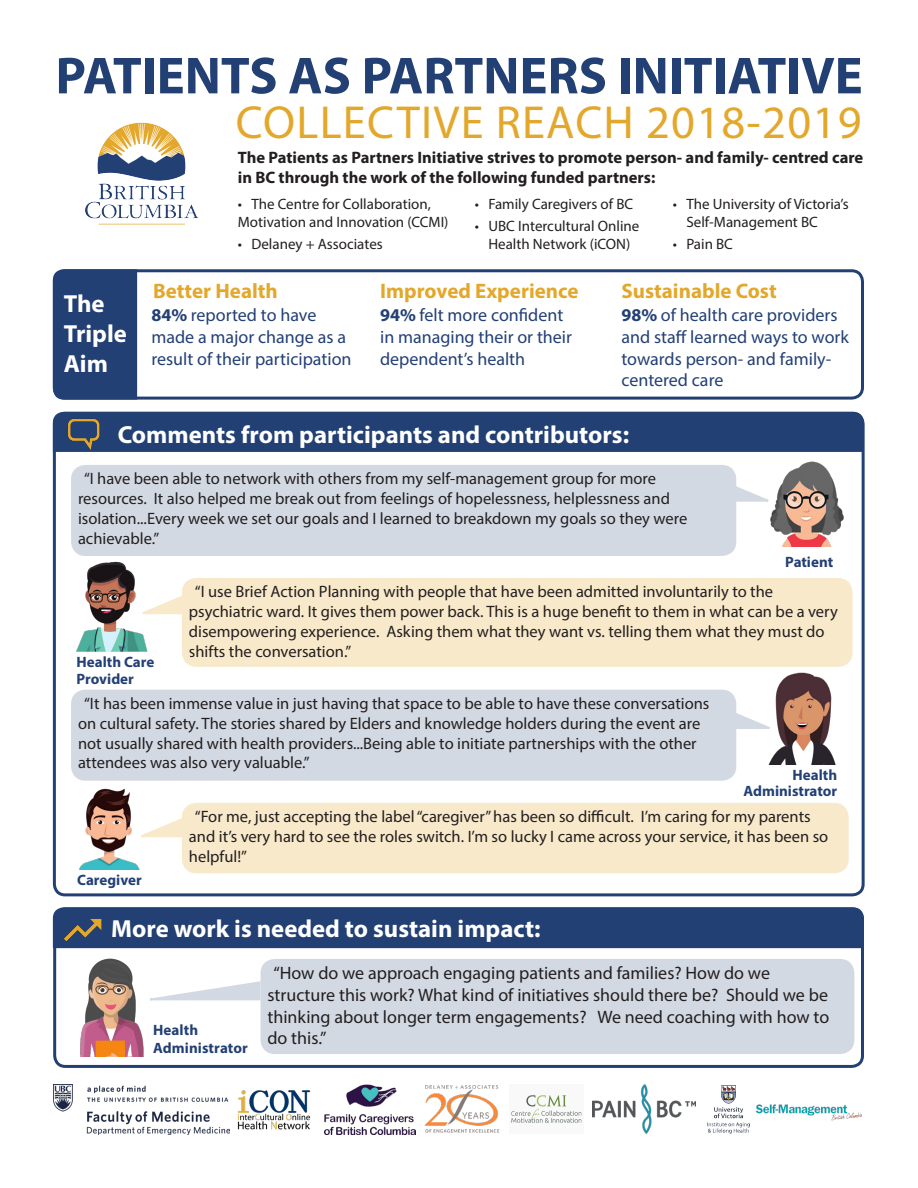
<style>
.page{position:relative;width:918px;height:1188px;background:#fff}
.page>*{position:absolute;margin:0;border:0;box-sizing:border-box;transform-origin:0 0}
.t1{font:700 52.5px "Myriad Pro";color:#234075}
.t2{font:46.5px "Myriad Pro";letter-spacing:.03em;color:#e3a82b}
.t3{font:700 24.75px/29.7px "Myriad Pro";color:#fff}
.t4{font:700 21px "Myriad Pro";color:#e3a82b}
.t5{font:18px/21.6px "Myriad Pro";color:#234075}
.Paragraph_Style_1{font:18px/21.6px "Myriad Pro";color:#231f20}
.t6{font:700 16.65px/20px "Myriad Pro";color:#231f20}
.Paragraph_Style_1-2{font:16.5px/19.8px "Myriad Pro";color:#231f20}
.t7{font:15px/18px "Myriad Pro";color:#231f20}
.t8{font:700 15px/16.5px "Myriad Pro";color:#234075}
.s1{font-weight:700}
</style>
<div class="page">
<img style="left:511px;top:1095px;width:71px;height:28px">
<img style="left:325px;top:1084px;width:90px;height:50px">
<img style="left:593px;top:1084px;width:103px;height:50px">
<img style="left:54px;top:1084px;width:175px;height:50px">
<img style="left:237px;top:1090px;width:74px;height:40px">
<img style="left:425px;top:1085px;width:75px;height:48px">
<img style="left:755px;top:1104px;width:107px;height:17px">
<img style="left:707px;top:1085px;width:43px;height:49px">
<div style="left:53px;top:269px;width:811px;height:131px;border:3px solid #234075;border-radius:11px"></div>
<div style="left:53px;top:907px;width:811px;height:161px;border:3px solid #234075;border-radius:11px"></div>
<div style="left:53px;top:907px;width:811px;height:41px;background:#234075"></div>
<div style="left:53px;top:412px;width:811px;height:40px;background:#234075"></div>
<div style="left:53px;top:269px;width:84px;height:131px;background:#234075"></div>
<svg style="left:736px;top:481px;width:28px;height:22px"></svg>
<svg style="left:163px;top:596px;width:19px;height:19px"></svg>
<svg style="left:150px;top:818px;width:32px;height:20px"></svg>
<svg style="left:736px;top:708px;width:20px;height:22px"></svg>
<svg style="left:159px;top:980px;width:102px;height:21px"></svg>
<img style="left:65px;top:415px;width:37px;height:37px">
<img style="left:79px;top:788px;width:71px;height:81px">
<img style="left:64px;top:910px;width:38px;height:38px">
<img style="left:76px;top:561px;width:87px;height:91px">
<img style="left:756px;top:672px;width:80px;height:92px">
<img style="left:764px;top:461px;width:80px;height:86px">
<img style="left:80px;top:958px;width:79px;height:98px">
<div style="left:75px;top:468px;width:658px;height:84px;background:#d3d9e3;border-radius:11px"></div>
<div style="left:71px;top:465px;width:665px;height:91px;border:7px solid #d3d9e3;border-radius:11px"></div>
<div style="left:185px;top:582px;width:664px;height:81px;background:#f8e9ca;border-radius:11px"></div>
<div style="left:182px;top:578px;width:671px;height:89px;border:7px solid #f8e9ca;border-radius:11px"></div>
<div style="left:75px;top:693px;width:658px;height:84px;background:#d3d9e3;border-radius:11px"></div>
<div style="left:71px;top:690px;width:665px;height:91px;border:7px solid #d3d9e3;border-radius:11px"></div>
<div style="left:185px;top:806px;width:660px;height:64px;background:#f8e9ca;border-radius:11px"></div>
<div style="left:182px;top:803px;width:667px;height:70px;border:7px solid #f8e9ca;border-radius:11px"></div>
<div style="left:264px;top:962px;width:587px;height:89px;background:#d3d9e3;border-radius:11px"></div>
<div style="left:261px;top:959px;width:593px;height:95px;border:7px solid #d3d9e3;border-radius:11px"></div>
<img style="left:85px;top:122px;width:113px;height:103px">
<h1 class="t1" style="left:56px;top:41px;width:809px">PATIENTS AS PARTNERS INITIATIVE</h1>
<h2 class="t2" style="left:236px;top:94px;width:627px">COLLECTIVE REACH 2018-2019</h2>
<p class="t3" style="left:64px;top:288px;width:65px">The<br>Triple<br>Aim</p>
<p class="t6" style="left:238px;top:147px;width:627px">The Patients as Partners Initiative strives to promote person- and family- centred care in BC through the work of the following funded partners:</p>
<p class="t7" style="left:475px;top:195px;width:160px">• Family Caregivers of BC</p>
<p class="t7" style="left:475px;top:217px;width:166px;text-align:center">• UBC Intercultural Online<br>Health Network (iCON)</p>
<p class="t7" style="left:238px;top:195px;width:212px">• The Centre for Collaboration,<br>Motivation and Innovation (CCMI)</p>
<p class="t7" style="left:238px;top:235px;width:146px">• Delaney + Associates</p>
<p class="t7" style="left:686px;top:195px;width:164px;text-indent:-14px">• The University of Victoria’s<br>Self-Management BC</p>
<p class="t7" style="left:673px;top:235px;width:62px">• Pain BC</p>
<p class="t4" style="left:153px;top:277px;width:126px">Better Health</p>
<p class="t4" style="left:380px;top:277px;width:200px">Improved Experience</p>
<p class="t4" style="left:621px;top:277px;width:157px">Sustainable Cost</p>
<p class="t5" style="left:151px;top:304px;width:202px"><span class="s1">84%</span> reported to have made a major change as a result of their participation</p>
<p class="t5" style="left:621px;top:304px;width:229px"><span class="s1">98%</span> of health care providers and staff learned ways to work towards person- and family&shy;centered care</p>
<p class="t5" style="left:380px;top:304px;width:193px"><span class="s1">94%</span> felt more confident in managing their or their dependent’s health</p>
<p class="t3" style="left:118px;top:419px;width:513px">Comments from participants and contributors:</p>
<p class="Paragraph_Style_1-2" style="left:78px;top:469px;width:611px;text-indent:6px">“I have been able to network with others from my self-management group for more resources. It also helped me break out from feelings of hopelessness, helplessness and isolation...Every week we set our goals and I learned to breakdown my goals so they were achievable.”</p>
<p class="t8" style="left:785px;top:553px;width:49px">Patient</p>
<p class="t8" style="left:77px;top:653px;width:79px">Health Care<br>Provider</p>
<p class="Paragraph_Style_1-2" style="left:189px;top:582px;width:650px;text-indent:6px">“I use Brief Action Planning with people that have been admitted involuntarily to the psychiatric ward. It gives them power back. This is a huge benefit to them in what can be a very disempowering experience. Asking them what they want vs. telling them what they must do shifts the conversation.”</p>
<p class="Paragraph_Style_1-2" style="left:78px;top:693px;width:633px;text-indent:6px">“It has been immense value in just having that space to be able to have these conversations on cultural safety. The stories shared by Elders and knowledge holders during the event are not usually shared with health providers...Being able to initiate partnerships with the other attendees was also very valuable.”</p>
<p class="t8" style="left:744px;top:766px;width:95px;text-align:right">Health<br>Administrator</p>
<p class="t8" style="left:77px;top:871px;width:66px">Caregiver</p>
<p class="Paragraph_Style_1-2" style="left:189px;top:806px;width:641px;text-indent:6px">“For me, just accepting the label “caregiver” has been so difficult. I’m caring for my parents and it’s very hard to see the roles switch. I’m so lucky I came across your service, it has been so helpful!”</p>
<p class="t3" style="left:111px;top:913px;width:431px">More work is needed to sustain impact:</p>
<p class="Paragraph_Style_1" style="left:267px;top:962px;width:563px;text-indent:6px">“How do we approach engaging patients and families? How do we structure this work? What kind of initiatives should there be? Should we be thinking about longer term engagements? We need coaching with how to do this.”</p>
<p class="t8" style="left:153px;top:1020px;width:96px;line-height:18px">Health<br>Administrator</p>
</div>
